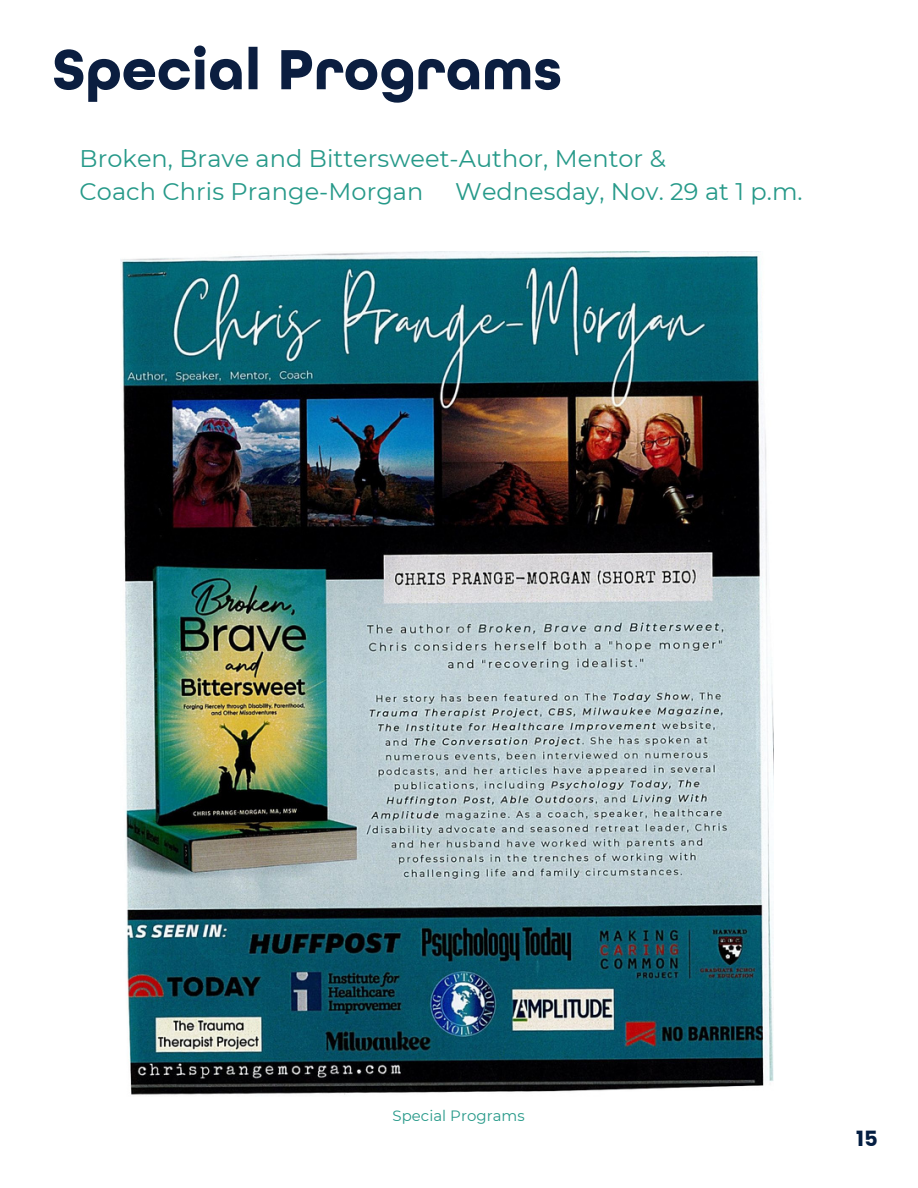
<style>
.page{position:relative;width:918px;height:1188px;background:#fff}
.page>*{position:absolute;margin:0;border:0;box-sizing:border-box;transform-origin:0 0}
.t1{font:24px "Montserrat";letter-spacing:.005em;color:#269989}
.t2{font:700 21px "Poppins";color:#041e42}
.t3{font:14.85px "Montserrat";letter-spacing:.005em;color:#269989}
</style>
<div class="page">
<svg style="left:54px;top:46px;width:506px;height:57px"></svg>
<img style="left:121px;top:252px;width:652px;height:843px">
<p class="t1" style="left:80px;top:144px;width:588px">Broken, Brave and Bittersweet-Author, Mentor &amp;</p>
<p class="t1" style="left:80px;top:177px;width:345px">Coach Chris Prange-Morgan</p>
<p class="t1" style="left:455px;top:177px;width:349px">Wednesday, Nov. 29 at 1 p.m.</p>
<p class="t3" style="left:393px;top:1107px;width:134px">Special Programs</p>
<p class="t2" style="left:856px;top:1124px;width:23px">15</p>
</div>
